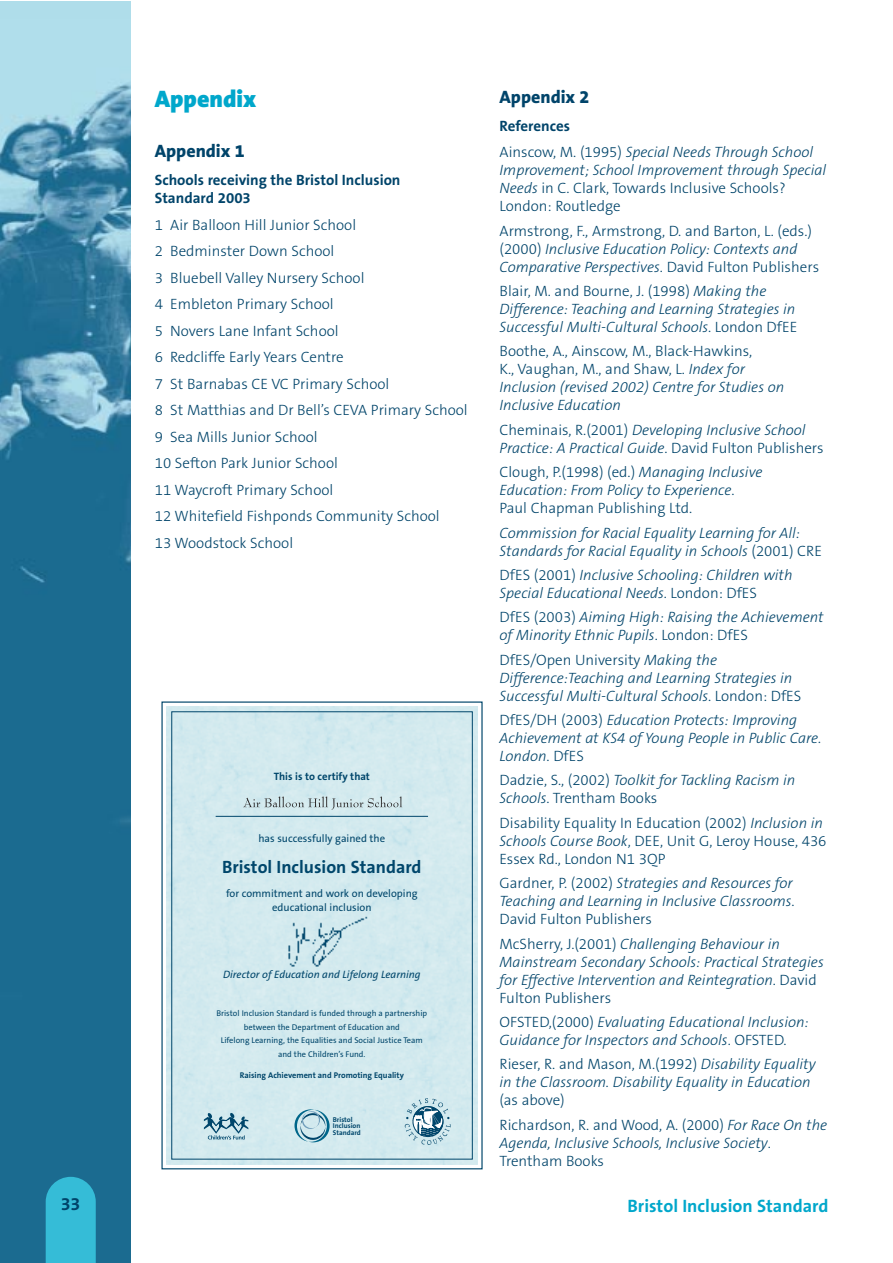
<style>
.page{position:relative;width:893px;height:1263px;background:#fff}
.page>*{position:absolute;margin:0;border:0;box-sizing:border-box;transform-origin:0 0}
.t1{font:900 24px "The Sans B9";color:#00a7cb}
.t2{font:700 18px "The Sans B7";color:#00a7cb}
.t3{font:800 18px "The Sans B8";color:#00446a}
.t4{font:700 18px "The Sans B7";color:#00446a}
.t5{font:700 17.85px "The Sans B7";color:#00466b}
.t6{font:italic 300 15px/18px "The Sans B3";color:#00446a}
.t7{font:300 15px/26.5px "The Sans B3";color:#00446a}
.t8{font:700 15px/18px "The Sans B7";color:#00446a}
.t9{font:10.8px/14.2px "The Sans B5 Plain";color:#00466b;text-align:center}
.t10{font:italic 10.8px "The Sans B5 Plain";color:#00466b}
.t11{font:700 10.8px "The Sans B7";color:#00466b}
.t12{font:8.4px/13.6px "The Sans B5 Plain";color:#00466b;text-align:center}
.t13{font:700 8.4px "The Sans B7";color:#00466b}
.t14{font:700 7.05px/6.8px "The Sans B7";color:#00466b}
.s1{font-style:normal}
.s2{font-style:italic}
</style>
<div class="page">
<img style="left:0;top:19px;width:131px;height:1244px">
<svg style="left:46px;top:1177px;width:50px;height:86px;background:#33b6d2"></svg>
<div style="left:166px;top:707px;width:311px;height:457px;background:#d3eaee"></div>
<hr style="left:216px;top:816px;width:212px;height:1px;background:#00466b">
<img style="left:287px;top:914px;width:85px;height:54px">
<svg style="left:404px;top:1098px;width:47px;height:47px;background:#a4c3cf"></svg>
<svg style="left:294px;top:1109px;width:35px;height:33px"></svg>
<svg style="left:204px;top:1113px;width:44px;height:27px"></svg>
<svg style="left:243px;top:797px;width:159px;height:13px;background:#bdd0d4"></svg>
<p class="t4" style="left:61px;top:1197px;width:21px">33</p>
<h1 class="t1" style="left:155px;top:90px;width:103px">Appendix</h1>
<p class="t3" style="left:155px;top:144px;width:91px">Appendix 1</p>
<p class="t8" style="left:155px;top:172px;width:247px">Schools receiving the Bristol Inclusion<br>Standard 2003</p>
<p class="t7" style="left:155px;top:213px;width:314px">1 Air Balloon Hill Junior School<br>2 Bedminster Down School<br>3 Bluebell Valley Nursery School<br>4 Embleton Primary School<br>5 Novers Lane Infant School<br>6 Redcliffe Early Years Centre<br>7 St Barnabas CE VC Primary School<br>8 St Matthias and Dr Bell’s CEVA Primary School<br>9 Sea Mills Junior School<br>10 Sefton Park Junior School<br>11 Waycroft Primary School<br>12 Whitefield Fishponds Community School<br>13 Woodstock School</p>
<p class="t11" style="left:274px;top:772px;width:98px">This is to certify that</p>
<p class="t9" style="left:258px;top:832px;width:128px">has successfully gained the</p>
<p class="t5" style="left:222px;top:860px;width:201px">Bristol Inclusion Standard</p>
<p class="t9" style="left:226px;top:887px;width:193px">for commitment and work on developing educational inclusion</p>
<p class="t10" style="left:223px;top:970px;width:199px">Director of Education and Lifelong Learning</p>
<p class="t12" style="left:216px;top:1007px;width:212px">Bristol Inclusion Standard is funded through a partnership between the Department of Education and<br>Lifelong Learning, the Equalities and Social Justice Team and the Children’s Fund.</p>
<p class="t13" style="left:240px;top:1072px;width:165px">Raising Achievement and Promoting Equality</p>
<p class="t14" style="left:333px;top:1117px;width:29px">Bristol<br>Inclusion<br>Standard</p>
<p class="t3" style="left:499px;top:90px;width:91px">Appendix 2</p>
<p class="t8" style="left:499px;top:118px;width:72px">References</p>
<p class="t6" style="left:499px;top:145px;width:328px"><span class="s1">Ainscow, M. (1995)</span> Special Needs Through School Improvement; School Improvement through Special Needs <span class="s1">in C. Clark, Towards Inclusive Schools?<br>London: Routledge</span></p>
<p class="t7" style="left:499px;top:223px;width:321px;line-height:18px">Armstrong, F., Armstrong, D. and Barton, L. (eds.) (2000) <span class="s2">Inclusive Education Policy: Contexts and<br>Comparative Perspectives</span>. David Fulton Publishers</p>
<p class="t6" style="left:499px;top:283px;width:299px"><span class="s1">Blair, M. and Bourne, J. (1998)</span> Making the<br>Difference: Teaching and Learning Strategies in<br>Successful Multi-Cultural Schools<span class="s1">. London DfEE</span></p>
<p class="t6" style="left:499px;top:344px;width:286px"><span class="s1">Boothe, A., Ainscow, M., Black-Hawkins,<br>K., Vaughan, M., and Shaw, L.</span> Index for Inclusion (revised 2002) Centre for Studies on Inclusive Education</p>
<p class="t6" style="left:499px;top:422px;width:325px"><span class="s1">Cheminais, R.(2001)</span> Developing Inclusive School<br>Practice: A Practical Guide<span class="s1">. David Fulton Publishers</span></p>
<p class="t6" style="left:499px;top:465px;width:264px"><span class="s1">Clough, P.(1998) (ed.)</span> Managing Inclusive<br>Education: From Policy to Experience<span class="s1">.<br>Paul Chapman Publishing Ltd.</span></p>
<p class="t6" style="left:499px;top:525px;width:324px">Commission for Racial Equality Learning for All:<br>Standards for Racial Equality in Schools <span class="s1">(2001) CRE</span></p>
<p class="t6" style="left:499px;top:567px;width:294px"><span class="s1">DfES (2001)</span> Inclusive Schooling: Children with<br>Special Educational Needs<span class="s1">. London: DfES</span></p>
<p class="t6" style="left:499px;top:610px;width:325px"><span class="s1">DfES (2003)</span> Aiming High: Raising the Achievement of Minority Ethnic Pupils<span class="s1">. London: DfES</span></p>
<p class="t6" style="left:499px;top:652px;width:303px"><span class="s1">DfES/Open University</span> Making the<br>Difference:Teaching and Learning Strategies in<br>Successful Multi-Cultural Schools<span class="s1">. London: DfES</span></p>
<p class="t6" style="left:499px;top:712px;width:323px"><span class="s1">DfES/DH (2003)</span> Education Protects: Improving<br>Achievement at KS4 of Young People in Public Care.<br>London<span class="s1">. DfES</span></p>
<p class="t6" style="left:499px;top:773px;width:297px"><span class="s1">Dadzie, S., (2002)</span> Toolkit for Tackling Racism in<br>Schools<span class="s1">. Trentham Books</span></p>
<p class="t7" style="left:499px;top:815px;width:328px;line-height:18px">Disability Equality In Education (2002) <span class="s2">Inclusion in<br>Schools Course Book</span>, DEE, Unit G, Leroy House, 436<br>Essex Rd., London N1 3QP</p>
<p class="t6" style="left:499px;top:876px;width:296px;text-align:justify"><span class="s1">Gardner, P. (2002)</span> Strategies and Resources for Teaching and Learning in Inclusive Classrooms<span class="s1">.<br>David Fulton Publishers</span></p>
<p class="t6" style="left:499px;top:936px;width:326px"><span class="s1">McSherry, J.(2001)</span> Challenging Behaviour in Mainstream Secondary Schools: Practical Strategies for Effective Intervention and Reintegration<span class="s1">. David Fulton Publishers</span></p>
<p class="t6" style="left:499px;top:1014px;width:311px"><span class="s1">OFSTED,(2000)</span> Evaluating Educational Inclusion:<br>Guidance for Inspectors and Schools<span class="s1">. OFSTED.</span></p>
<p class="t6" style="left:499px;top:1057px;width:317px"><span class="s1">Rieser, R. and Mason, M.(1992)</span> Disability Equality in the Classroom. Disability Equality in Education</p>
<p class="t7" style="left:499px;top:1089px;width:329px;line-height:24.5px">(as above)<br>Richardson, R. and Wood, A. (2000) <span class="s2">For Race On the</span></p>
<p class="t6" style="left:499px;top:1135px;width:273px">Agenda, Inclusive Schools, Inclusive Society<span class="s1">.<br>Trentham Books</span></p>
<p class="t2" style="left:627px;top:1200px;width:202px">Bristol Inclusion Standard</p>
</div>
